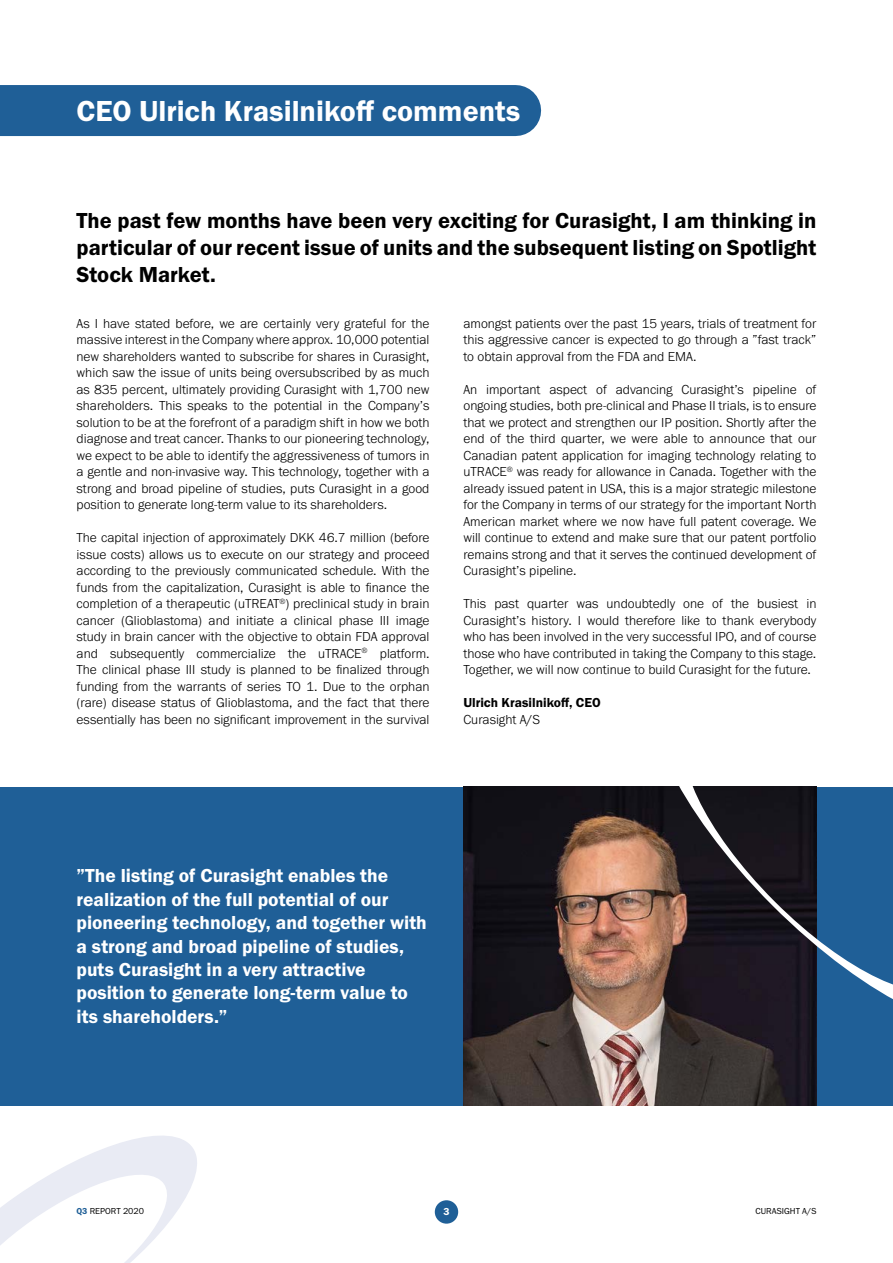
<style>
.page{position:relative;width:893px;height:1263px;background:#fff}
.page>*{position:absolute;margin:0;border:0;box-sizing:border-box;transform-origin:0 0}
.t1{font:30px "Franklin Gothic URW Dem";color:#fff}
.t2{font:22.5px/27px "Franklin Gothic URW Dem";color:#000;text-align:justify}
.t3{font:19.5px/23.4px "Franklin Gothic URW Dem";color:#fff}
.t4{font:300 13.5px/16.5px "Franklin Gothic URW";color:#000;text-align:justify}
.t5{font:13.5px "Franklin Gothic URW Dem";color:#000}
.t6{font:10.5px "Franklin Gothic URW Dem";color:#fff}
.t7{font:9px "Franklin Gothic URW Boo";color:#000}
.s1{font-family:"Franklin Gothic URW Dem";color:#1f5f97}
</style>
<div class="page">
<div style="left:435px;top:1200px;width:23px;height:24px;background:#1f5f97;border-radius:50%"></div>
<svg style="left:0;top:1136px;width:197px;height:127px"></svg>
<div style="left:0;top:787px;width:893px;height:319px;background:#1f5f97"></div>
<img style="left:463px;top:787px;width:353px;height:319px">
<div style="left:0;top:85px;width:516px;height:51px;background:#1f5f97"></div>
<svg style="left:627px;top:786px;width:266px;height:264px"></svg>
<h1 class="t1" style="left:77px;top:92px;width:445px">CEO Ulrich Krasilnikoff comments</h1>
<h2 class="t2" style="left:77px;top:206px;width:741px">The past few months have been very exciting for Curasight, I am thinking in particular of our recent issue of units and the subsequent listing on Spotlight Stock Market.</h2>
<p class="t4" style="left:77px;top:315px;width:354px">As I have stated before, we are certainly very grateful for the massive interest in the Company where approx. 10,000 potential new shareholders wanted to subscribe for shares in Curasight, which saw the issue of units being oversubscribed by as much as 835 percent, ultimately providing Curasight with 1,700 new shareholders. This speaks to the potential in the Company’s solution to be at the forefront of a paradigm shift in how we both diagnose and treat cancer. Thanks to our pioneering technology, we expect to be able to identify the aggressiveness of tumors in a gentle and non-invasive way. This technology, together with a strong and broad pipeline of studies, puts Curasight in a good position to generate long-term value to its shareholders.</p>
<p class="t4" style="left:77px;top:529px;width:354px">The capital injection of approximately DKK 46.7 million (before issue costs) allows us to execute on our strategy and proceed according to the previously communicated schedule. With the funds from the capitalization, Curasight is able to finance the completion of a therapeutic (uTREAT<sup>®</sup>) preclinical study in brain cancer (Glioblastoma) and initiate a clinical phase III image study in brain cancer with the objective to obtain FDA approval and subsequently commercialize the uTRACE<sup>®</sup> platform.<br>The clinical phase III study is planned to be finalized through funding from the warrants of series TO 1. Due to the orphan (rare) disease status of Glioblastoma, and the fact that there essentially has been no significant improvement in the survival</p>
<p class="t4" style="left:463px;top:315px;width:354px">amongst patients over the past 15 years, trials of treatment for this aggressive cancer is expected to go through a ”fast track” to obtain approval from the FDA and EMA.</p>
<p class="t4" style="left:463px;top:381px;width:354px">An important aspect of advancing Curasight’s pipeline of ongoing studies, both pre-clinical and Phase II trials, is to ensure that we protect and strengthen our IP position. Shortly after the end of the third quarter, we were able to announce that our Canadian patent application for imaging technology relating to uTRACE<sup>®</sup> was ready for allowance in Canada. Together with the already issued patent in USA, this is a major strategic milestone for the Company in terms of our strategy for the important North American market where we now have full patent coverage. We will continue to extend and make sure that our patent portfolio remains strong and that it serves the continued development of Curasight’s pipeline.</p>
<p class="t4" style="left:463px;top:595px;width:354px">This past quarter was undoubtedly one of the busiest in Curasight’s history. I would therefore like to thank everybody who has been involved in the very successful IPO, and of course those who have contributed in taking the Company to this stage.<br>Together, we will now continue to build Curasight for the future.</p>
<p class="t5" style="left:463px;top:695px;width:139px">Ulrich Krasilnikoff, CEO</p>
<p class="t4" style="left:463px;top:711px;width:78px">Curasight A/S</p>
<p class="t3" style="left:77px;top:864px;width:352px">”The listing of Curasight enables the realization of the full potential of our pioneering technology, and together with a strong and broad pipeline of studies, puts Curasight in a very attractive position to generate long-term value to its shareholders.”</p>
<p class="t7" style="left:77px;top:1205px;width:69px"><span class="s1">Q3</span> REPORT 2020</p>
<p class="t6" style="left:443px;top:1205px;width:8px">3</p>
<p class="t7" style="left:755px;top:1205px;width:62px">CURASIGHT A/S</p>
</div>
